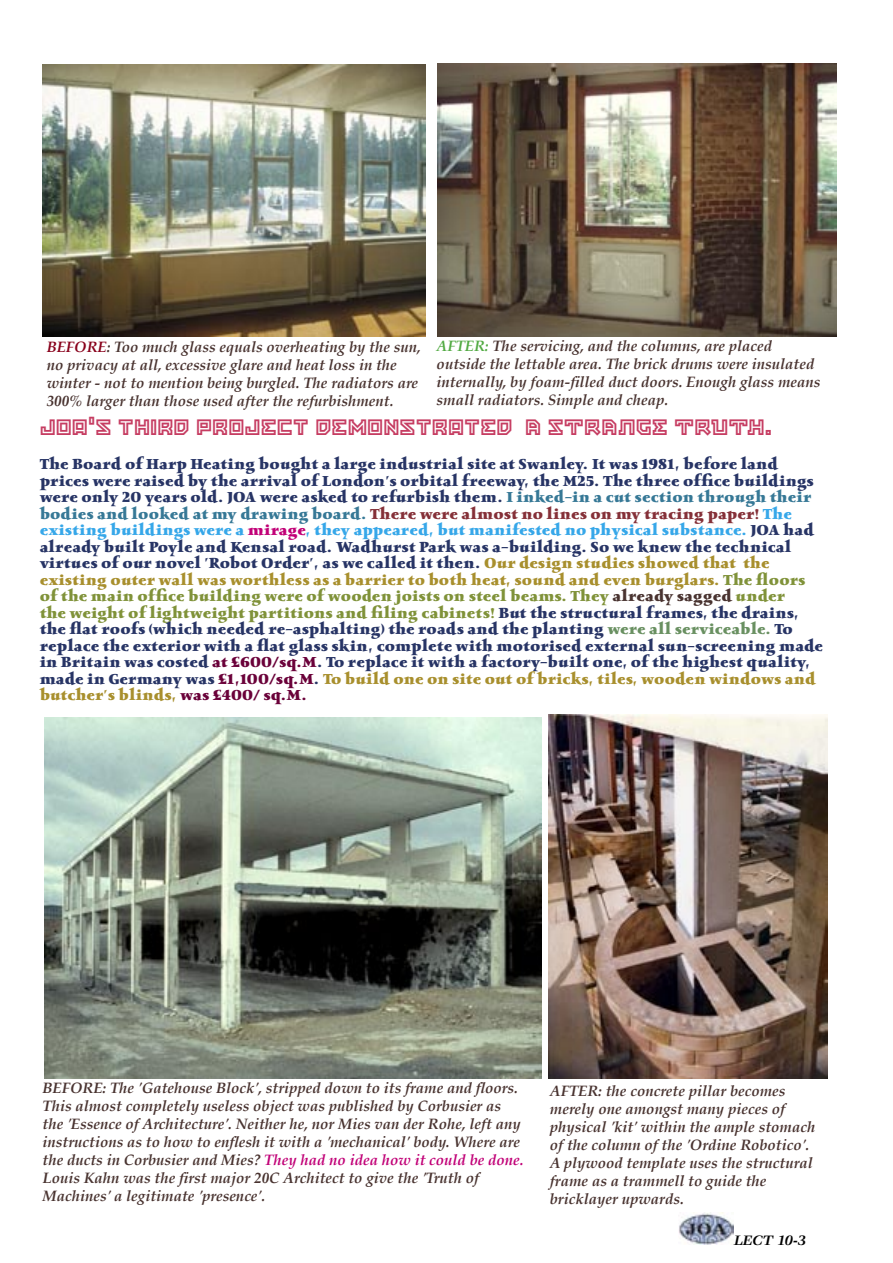
<style>
.page{position:relative;width:893px;height:1263px;background:#fff}
.page>*{position:absolute;margin:0;border:0;box-sizing:border-box;transform-origin:0 0}
.t1{font:24px "East Bloc ICG Open";color:#c63d62}
.t2{font:700 15px/16.5px "Obelisk ITC";color:#273465}
.t3{font:italic 700 15px/18px "Palatino";color:#493330}
.t4{font:italic 700 15px "Veljovic";letter-spacing:-.01em;color:#000}
.s1{color:#88001b}
.s2{color:#52aa43}
.s3{color:#367896}
.s4{color:#853038}
.s5{color:#36a7e9}
.s6{color:#c10077}
.s7{color:#a88f2d}
.s8{color:#809239}
.s9{color:#493330}
.s10{color:#699061}
.s11{color:#6a0139}
</style>
<div class="page">
<img style="left:679px;top:1213px;width:55px;height:32px">
<img style="left:438px;top:64px;width:398px;height:273px">
<img style="left:43px;top:65px;width:382px;height:271px">
<img style="left:548px;top:715px;width:279px;height:363px">
<img style="left:45px;top:717px;width:496px;height:362px">
<p class="t3" style="left:47px;top:339px;width:376px"><span class="s1">BEFORE</span>: Too much glass equals overheating by the sun, no privacy at all, excessive glare and heat loss in the winter - not to mention being burgled. The radiators are 300% larger than those used after the refurbishment.</p>
<p class="t3" style="left:437px;top:339px;width:385px"><span class="s2">AFTER:</span> The servicing, and the columns, are placed outside the lettable area. The brick drums were insulated internally, by foam-filled duct doors. Enough glass means small radiators. Simple and cheap.</p>
<h1 class="t1" style="left:40px;top:409px;width:734px">JOA'S THIRD PROJECT DEMONSTRATED A STRANGE TRUTH.</h1>
<p class="t2" style="left:40px;top:456px;width:785px">The Board of Harp Heating bought a large industrial site at Swanley. It was 1981, before land prices were raised by the arrival of London's orbital freeway, the M25. The three office buildings were only 20 years old. JOA were asked to refurbish them. <span class="s3">I inked-in a cut section through their bodies and looked at my drawing board.</span> <span class="s4">There were almost no lines on my tracing paper!</span> <span class="s5">The existing buildings were a</span> <span class="s6">mirage</span><span class="s5">, they appeared, but manifested no physical substance.</span> JOA had already built Poyle and Kensal road. Wadhurst Park was a-building. So we knew the technical virtues of our novel 'Robot Order', as we called it then. <span class="s7">Our design studies showed that the existing outer wall was worthless as a barrier to both heat, sound and even burglars.</span> <span class="s8">The floors of the main office building were of wooden joists on steel beams. They</span> <span class="s9">already sagged</span> <span class="s8">under<br>the weight of lightweight partitions and filing cabinets!</span> But the structural frames, the drains, the flat roofs (which needed re-asphalting) the roads and the planting <span class="s10">were all serviceable.</span> To replace the exterior with a flat glass skin, complete with motorised external sun-screening made in Britain was costed <span class="s11">at £600/sq.M</span>. To replace it with a factory-built one, of the highest quality, made in Germany was <span class="s11">£1,100/sq.M</span>. <span class="s7">To build one on site out of bricks, tiles, wooden windows and butcher's blinds,</span> <span class="s11">was £400/ sq.M.</span></p>
<p class="t3" style="left:43px;top:1081px;width:483px">BEFORE: The 'Gatehouse Block', stripped down to its frame and floors.<br>This almost completely useless object was published by Corbusier as the 'Essence of Architecture'. Neither he, nor Mies van der Rohe, left any instructions as to how to enflesh it with a 'mechanical' body. Where are the ducts in Corbusier and Mies? <span class="s6">They had no idea how it could be done.<br></span>Louis Kahn was the first major 20C Architect to give the 'Truth of Machines' a legitimate 'presence'.</p>
<p class="t3" style="left:550px;top:1083px;width:267px">AFTER: the concrete pillar becomes merely one amongst many pieces of physical 'kit' within the ample stomach of the column of the 'Ordine Robotico'.<br>A plywood template uses the structural frame as a trammell to guide the bricklayer upwards.</p>
<p class="t4" style="left:734px;top:1232px;width:74px">LECT 10-3</p>
</div>
